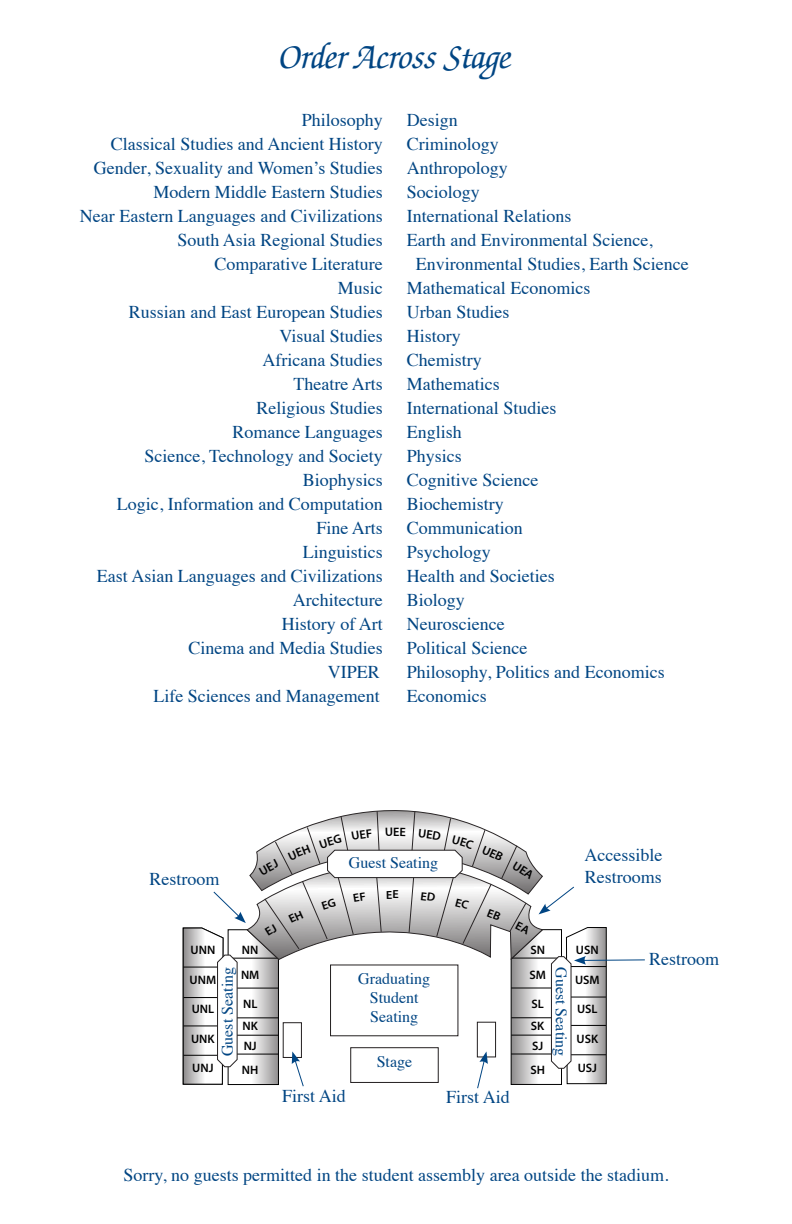
<style>
.page{position:relative;width:792px;height:1224px;background:#fff}
.page>*{position:absolute;margin:0;border:0;box-sizing:border-box;transform-origin:0 0}
.t1{font:italic 36px "Zapf Chancery";color:#004583}
.t2{font:18px/24px "Times";color:#004583}
.t3{font:16px "Times";color:#004583}
.t4{font:600 12.2px/24.4px "Myriad Pro";color:#000}
.t5{font:600 11.8px "Myriad Pro";color:#000;scale:1.04 1}
</style>
<div class="page">
<hr style="left:583px;top:960px;width:62px;height:1px;background:#004583">
<svg style="left:182px;top:810px;width:425px;height:279px"></svg>
<p class="t1" style="left:280px;top:38px;width:234px">Order Across Stage</p>
<p class="t2" style="left:302px;top:107px;width:83px">Philosophy</p>
<p class="t2" style="left:111px;top:131px;width:273px">Classical Studies and Ancient History</p>
<p class="t2" style="left:94px;top:155px;width:290px">Gender, Sexuality and Women’s Studies</p>
<p class="t2" style="left:153px;top:179px;width:231px">Modern Middle Eastern Studies</p>
<p class="t2" style="left:80px;top:203px;width:304px">Near Eastern Languages and Civilizations</p>
<p class="t2" style="left:177px;top:227px;width:207px">South Asia Regional Studies</p>
<p class="t2" style="left:214px;top:251px;width:170px">Comparative Literature</p>
<p class="t2" style="left:338px;top:275px;width:46px">Music</p>
<p class="t2" style="left:129px;top:299px;width:255px">Russian and East European Studies</p>
<p class="t2" style="left:279px;top:323px;width:105px">Visual Studies</p>
<p class="t2" style="left:262px;top:347px;width:122px">Africana Studies</p>
<p class="t2" style="left:293px;top:371px;width:91px">Theatre Arts</p>
<p class="t2" style="left:256px;top:395px;width:128px">Religious Studies</p>
<p class="t2" style="left:232px;top:419px;width:152px">Romance Languages</p>
<p class="t2" style="left:145px;top:443px;width:240px">Science, Technology and Society</p>
<p class="t2" style="left:303px;top:467px;width:82px">Biophysics</p>
<p class="t2" style="left:117px;top:491px;width:267px">Logic, Information and Computation</p>
<p class="t2" style="left:316px;top:515px;width:68px">Fine Arts</p>
<p class="t2" style="left:303px;top:539px;width:82px">Linguistics</p>
<p class="t2" style="left:97px;top:563px;width:287px">East Asian Languages and Civilizations</p>
<p class="t2" style="left:293px;top:587px;width:91px">Architecture</p>
<p class="t2" style="left:282px;top:611px;width:102px">History of Art</p>
<p class="t2" style="left:188px;top:635px;width:196px">Cinema and Media Studies</p>
<p class="t2" style="left:328px;top:659px;width:54px">VIPER</p>
<p class="t2" style="left:153px;top:683px;width:228px">Life Sciences and Management</p>
<p class="t2" style="left:407px;top:107px;width:52px">Design</p>
<p class="t2" style="left:407px;top:131px;width:94px">Criminology</p>
<p class="t2" style="left:407px;top:155px;width:102px">Anthropology</p>
<p class="t2" style="left:407px;top:179px;width:75px">Sociology</p>
<p class="t2" style="left:407px;top:203px;width:166px">International Relations</p>
<p class="t2" style="left:416px;top:227px;width:274px;text-indent:-9px">Earth and Environmental Science,<br>Environmental Studies, Earth Science</p>
<p class="t2" style="left:407px;top:275px;width:185px">Mathematical Economics</p>
<p class="t2" style="left:407px;top:299px;width:104px">Urban Studies</p>
<p class="t2" style="left:407px;top:323px;width:55px">History</p>
<p class="t2" style="left:407px;top:347px;width:77px">Chemistry</p>
<p class="t2" style="left:407px;top:371px;width:94px">Mathematics</p>
<p class="t2" style="left:407px;top:395px;width:151px">International Studies</p>
<p class="t2" style="left:407px;top:419px;width:57px">English</p>
<p class="t2" style="left:407px;top:443px;width:57px">Physics</p>
<p class="t2" style="left:407px;top:467px;width:133px">Cognitive Science</p>
<p class="t2" style="left:407px;top:491px;width:99px">Biochemistry</p>
<p class="t2" style="left:407px;top:515px;width:118px">Communication</p>
<p class="t2" style="left:407px;top:539px;width:86px">Psychology</p>
<p class="t2" style="left:407px;top:563px;width:149px">Health and Societies</p>
<p class="t2" style="left:407px;top:587px;width:60px">Biology</p>
<p class="t2" style="left:407px;top:611px;width:99px">Neuroscience</p>
<p class="t2" style="left:407px;top:635px;width:122px">Political Science</p>
<p class="t2" style="left:407px;top:659px;width:259px">Philosophy, Politics and Economics</p>
<p class="t2" style="left:407px;top:683px;width:81px">Economics</p>
<p class="t4" style="left:393px;top:819px;width:8px">E</p>
<p class="t2" style="left:149px;top:866px;width:72px">Restroom</p>
<p class="t3" style="left:349px;top:848px;width:91px">Guest Seating</p>
<p class="t5" style="left:392px;top:887px;width:8px">E</p>
<p class="t2" style="left:585px;top:843px;width:79px;line-height:21.6px">Accessible<br>Restrooms</p>
<p class="t4" style="left:529px;top:937px;width:18px">SN<br>SM</p>
<p class="t4" style="left:531px;top:993px;width:15px;line-height:22px">SL<br>SK</p>
<p class="t4" style="left:530px;top:1033px;width:16px">SJ<br>SH</p>
<p class="t4" style="left:241px;top:937px;width:20px">NN<br>NM</p>
<p class="t4" style="left:243px;top:993px;width:17px;line-height:22px">NL<br>NK</p>
<p class="t4" style="left:242px;top:1033px;width:18px">NJ<br>NH</p>
<p class="t4" style="left:191px;top:938px;width:26px">UNN</p>
<p class="t4" style="left:190px;top:967px;width:28px">UNM</p>
<p class="t4" style="left:192px;top:997px;width:24px">UNL</p>
<p class="t4" style="left:191px;top:1026px;width:25px">UNK</p>
<p class="t4" style="left:192px;top:1055px;width:23px">UNJ</p>
<p class="t3" style="left:212px;top:1056px;width:91px;rotate:-90deg">Guest Seating</p>
<p class="t3" style="left:576px;top:967px;width:91px;rotate:90deg">Guest Seating</p>
<p class="t2" style="left:282px;top:1082px;width:65px">First Aid</p>
<p class="t2" style="left:446px;top:1083px;width:65px">First Aid</p>
<p class="t3" style="left:358px;top:964px;width:73px">Graduating</p>
<p class="t3" style="left:370px;top:983px;width:50px">Student</p>
<p class="t3" style="left:370px;top:1002px;width:49px">Seating</p>
<p class="t3" style="left:377px;top:1046px;width:37px">Stage</p>
<p class="t4" style="left:576px;top:938px;width:24px">USN</p>
<p class="t4" style="left:575px;top:967px;width:26px">USM</p>
<p class="t4" style="left:577px;top:997px;width:22px">USL</p>
<p class="t4" style="left:577px;top:1026px;width:23px">USK</p>
<p class="t4" style="left:578px;top:1055px;width:21px">USJ</p>
<p class="t2" style="left:649px;top:946px;width:72px">Restroom</p>
<p class="t2" style="left:123px;top:1162px;width:547px">Sorry, no guests permitted in the student assembly area outside the stadium.</p>
</div>
